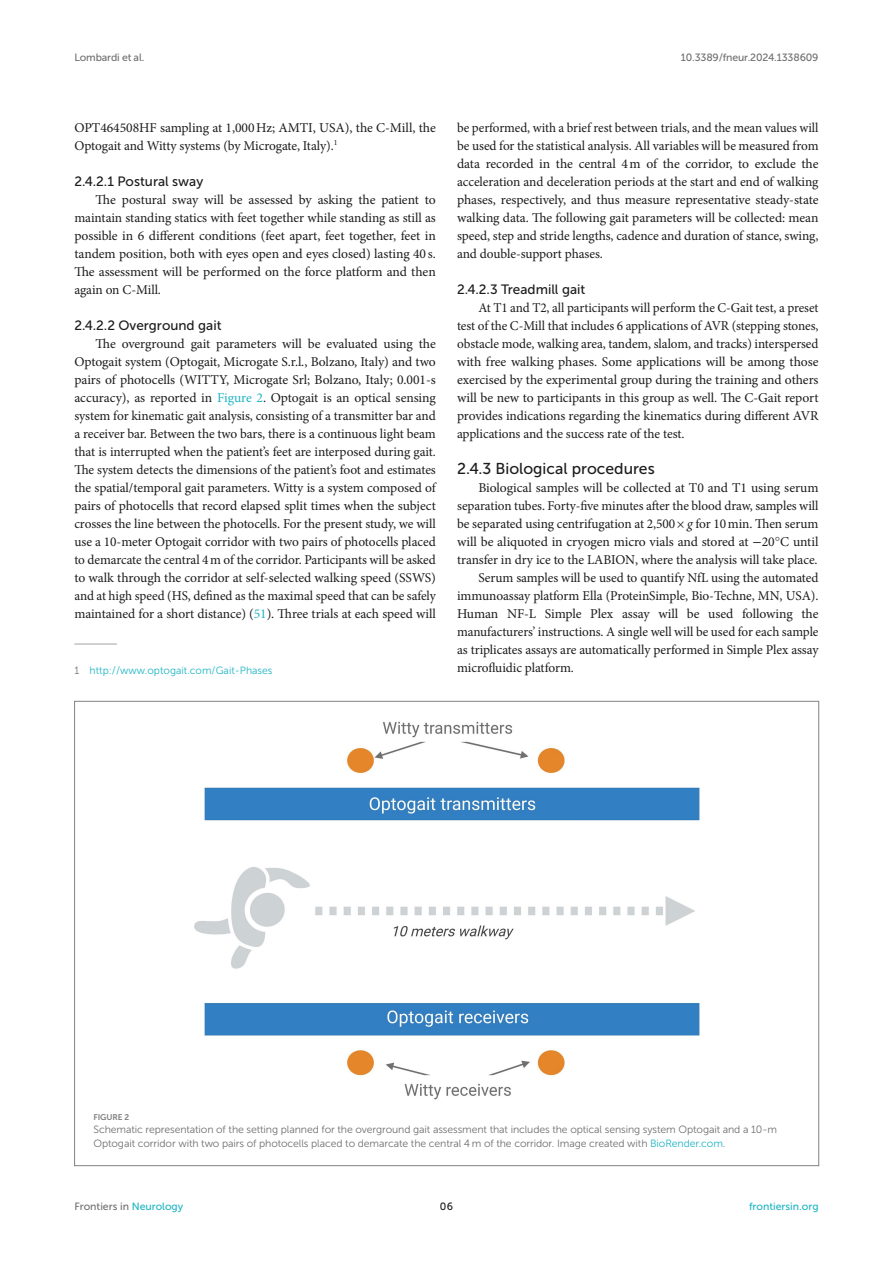
<style>
.page{position:relative;width:893px;height:1263px;background:#fff}
.page>*{position:absolute;margin:0;border:0;box-sizing:border-box;transform-origin:0 0}
.HEAD_3{font:15.75px "Museo Sans 500";color:#1b1c1b}
.TEXT_FLUSH{font:13.5px/18px "Minion Pro";letter-spacing:-.005em;color:#1b1c1b;text-align:justify}
.TEXT{font:13.5px/18px "Minion Pro";letter-spacing:-.005em;color:#1b1c1b;text-align:justify}
.TEXT_FLUSH-2{font:13.5px "Museo Sans 500";color:#1b1c1b}
.HEAD_4{font:13.5px "Museo Sans 500";color:#1b1c1b}
.FIG_LEG{font:10.5px/13.5px "Museo Sans 300";letter-spacing:-.01em;color:#706f70}
.t1{font:10.5px "Museo Sans 500";letter-spacing:-.015em;color:#706f70}
.FOOTNOTE{font:10.5px "Museo Sans 300";color:#1db5c3}
.t2{font:10.5px "Museo Sans 500";color:#1db5c3}
.t3{font:10.5px "Museo Sans 500";color:#1b1c1b}
.FIG_HD{font:8.25px "Museo Sans 700";letter-spacing:-.01em;color:#7e7f7f}
.s1{color:#1db5c3}
.s2{color:#706f70}
.s3{font-style:italic}
.s4{font-family:"STIX General"}
.s5{font-family:"STIX"}
</style>
<div class="page">
<hr style="left:74px;top:644px;width:43px;height:1px;background:#a2a3a3">
<img style="left:194px;top:721px;width:506px;height:379px">
<p class="t1" style="left:74px;top:51px;width:71px">Lombardi et al.</p>
<p class="t1" style="left:681px;top:51px;width:139px">10.3389/fneur.2024.1338609</p>
<p class="TEXT_FLUSH" style="left:74px;top:119px;width:363px">OPT464508HF sampling at 1,000Hz; AMTI, USA), the C-Mill, the<br>Optogait and Witty systems (by Microgate, Italy).<sup>1</sup></p>
<p class="TEXT_FLUSH-2" style="left:74px;top:174px;width:130px">2.4.2.1 Postural sway</p>
<p class="TEXT_FLUSH" style="left:96px;top:191px;width:342px">The postural sway will be assessed by asking the patient to</p>
<p class="TEXT_FLUSH" style="left:74px;top:209px;width:363px">maintain standing statics with feet together while standing as still as</p>
<p class="TEXT_FLUSH" style="left:74px;top:227px;width:363px">possible in 6 different conditions (feet apart, feet together, feet in</p>
<p class="TEXT_FLUSH" style="left:74px;top:245px;width:363px">tandem position, both with eyes open and eyes closed) lasting 40s.</p>
<p class="TEXT_FLUSH" style="left:74px;top:263px;width:363px">The assessment will be performed on the force platform and then</p>
<p class="TEXT_FLUSH" style="left:74px;top:281px;width:88px">again on C-Mill.</p>
<p class="TEXT_FLUSH-2" style="left:74px;top:318px;width:149px">2.4.2.2 Overground gait</p>
<p class="TEXT_FLUSH" style="left:96px;top:335px;width:342px">The overground gait parameters will be evaluated using the</p>
<p class="TEXT_FLUSH" style="left:74px;top:353px;width:363px">Optogait system (Optogait, Microgate S.r.l., Bolzano, Italy) and two</p>
<p class="TEXT_FLUSH" style="left:74px;top:371px;width:363px">pairs of photocells (WITTY, Microgate Srl; Bolzano, Italy; 0.001-s</p>
<p class="TEXT_FLUSH" style="left:74px;top:389px;width:363px">accuracy), as reported in <span class="s1">Figure 2</span>. Optogait is an optical sensing</p>
<p class="TEXT_FLUSH" style="left:74px;top:407px;width:363px">system for kinematic gait analysis, consisting of a transmitter bar and a receiver bar. Between the two bars, there is a continuous light beam that is interrupted when the patient’s feet are interposed during gait.<br>The system detects the dimensions of the patient’s foot and estimates the spatial/temporal gait parameters. Witty is a system composed of pairs of photocells that record elapsed split times when the subject crosses the line between the photocells. For the present study, we will use a 10-meter Optogait corridor with two pairs of photocells placed to demarcate the central 4m of the corridor. Participants will be asked to walk through the corridor at self-selected walking speed (SSWS) and at high speed (HS, defined as the maximal speed that can be safely maintained for a short distance) (<span class="s1">51</span>). Three trials at each speed will</p>
<p class="FOOTNOTE" style="left:74px;top:664px;width:200px"><span class="s2">1</span> http://www.optogait.com/Gait-Phases</p>
<p class="TEXT_FLUSH" style="left:457px;top:119px;width:363px">be performed, with a brief rest between trials, and the mean values will be used for the statistical analysis. All variables will be measured from data recorded in the central 4m of the corridor, to exclude the acceleration and deceleration periods at the start and end of walking phases, respectively, and thus measure representative steady-state walking data. The following gait parameters will be collected: mean speed, step and stride lengths, cadence and duration of stance, swing, and double-support phases.</p>
<p class="HEAD_4" style="left:457px;top:282px;width:130px">2.4.2.3 Treadmill gait</p>
<p class="TEXT_FLUSH" style="left:457px;top:299px;width:363px;text-indent:21px">At T1 and T2, all participants will perform the C-Gait test, a preset test of the C-Mill that includes 6 applications of AVR (stepping stones, obstacle mode, walking area, tandem, slalom, and tracks) interspersed with free walking phases. Some applications will be among those exercised by the experimental group during the training and others will be new to participants in this group as well. The C-Gait report provides indications regarding the kinematics during different AVR applications and the success rate of the test.</p>
<p class="HEAD_3" style="left:457px;top:460px;width:199px">2.4.3 Biological procedures</p>
<p class="TEXT_FLUSH" style="left:457px;top:479px;width:363px;text-indent:21px">Biological samples will be collected at T0 and T1 using serum separation tubes. Forty-five minutes after the blood draw, samples will be separated using centrifugation at 2,500× <span class="s3">g</span> for 10min. Then serum will be aliquoted in cryogen micro vials and stored at <span class="s4">−</span>20<span class="s5">°</span>C until transfer in dry ice to the LABION, where the analysis will take place.</p>
<p class="TEXT" style="left:457px;top:569px;width:363px;text-indent:21px">Serum samples will be used to quantify NfL using the automated immunoassay platform Ella (ProteinSimple, Bio-Techne, MN, USA).<br>Human NF-L Simple Plex assay will be used following the manufacturers’ instructions. A single well will be used for each sample as triplicates assays are automatically performed in Simple Plex assay microfluidic platform.</p>
<p class="FIG_HD" style="left:94px;top:1112px;width:37px">FIGURE 2</p>
<p class="FIG_LEG" style="left:94px;top:1123px;width:685px">Schematic representation of the setting planned for the overground gait assessment that includes the optical sensing system Optogait and a 10-m<br>Optogait corridor with two pairs of photocells placed to demarcate the central 4 m of the corridor. Image created with <span class="s1">BioRender.com</span>.</p>
<p class="t1" style="left:74px;top:1200px;width:110px">Frontiers in <span class="s1">Neurology</span></p>
<p class="t3" style="left:440px;top:1200px;width:15px">06</p>
<p class="t2" style="left:749px;top:1200px;width:71px">frontiersin.org</p>
</div>
